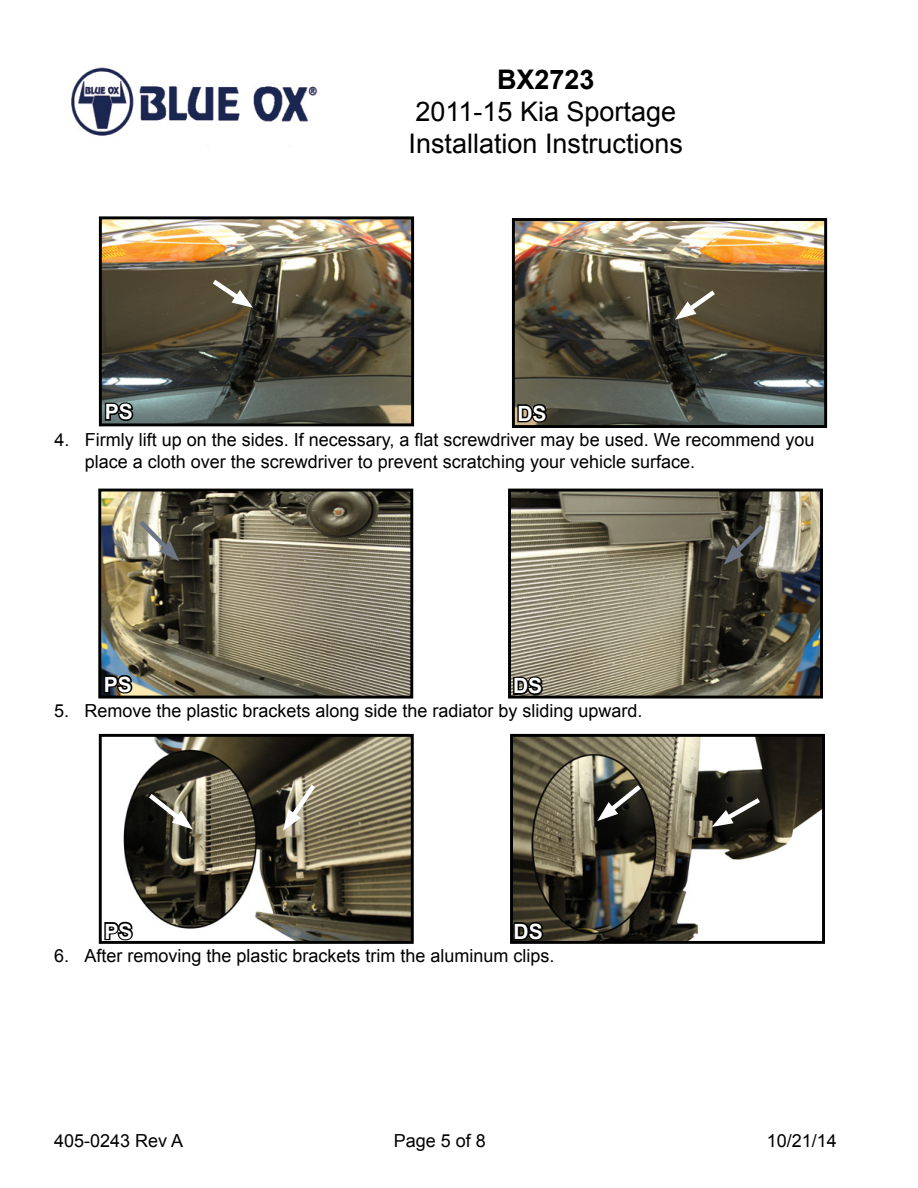
<style>
.page{position:relative;width:918px;height:1188px;background:#fff}
.page>*{position:absolute;margin:0;border:0;box-sizing:border-box;transform-origin:0 0}
.t1{font:27px/32.4px "Arial";color:#000}
.t2{font:700 27px "Arial";color:#000}
.t3{font:700 21px "Arial";color:#fff}
.t4{font:18px/21.6px "Arial";color:#000}
</style>
<div class="page">
<img style="left:71px;top:67px;width:247px;height:80px">
<img style="left:516px;top:222px;width:307px;height:202px">
<div style="left:512px;top:218px;width:315px;height:210px;border:3px solid #000"></div>
<img style="left:103px;top:220px;width:307px;height:202px">
<div style="left:99px;top:216px;width:315px;height:210px;border:3px solid #000"></div>
<svg style="left:103px;top:400px;width:33px;height:22px"></svg>
<svg style="left:516px;top:402px;width:33px;height:22px"></svg>
<svg style="left:208px;top:275px;width:45px;height:33px"></svg>
<svg style="left:675px;top:286px;width:45px;height:34px"></svg>
<img style="left:512px;top:493px;width:307px;height:202px">
<div style="left:508px;top:489px;width:315px;height:210px;border:3px solid #000"></div>
<img style="left:102px;top:493px;width:307px;height:202px">
<div style="left:98px;top:489px;width:315px;height:210px;border:3px solid #000"></div>
<svg style="left:135px;top:516px;width:44px;height:45px;background:#8a897c"></svg>
<svg style="left:724px;top:520px;width:44px;height:45px;background:#5a5a52"></svg>
<svg style="left:512px;top:674px;width:33px;height:23px"></svg>
<svg style="left:102px;top:673px;width:33px;height:22px"></svg>
<img style="left:514px;top:738px;width:307px;height:202px">
<div style="left:510px;top:734px;width:315px;height:210px;border:3px solid #000"></div>
<img style="left:123px;top:738px;width:287px;height:202px">
<div style="left:99px;top:734px;width:315px;height:210px;border:3px solid #000"></div>
<svg style="left:512px;top:920px;width:34px;height:22px"></svg>
<svg style="left:103px;top:919px;width:32px;height:23px"></svg>
<svg style="left:283px;top:780px;width:37px;height:51px;background:#a29c89"></svg>
<svg style="left:144px;top:789px;width:49px;height:40px;background:#636155"></svg>
<svg style="left:597px;top:781px;width:49px;height:40px;background:#43423c"></svg>
<svg style="left:712px;top:794px;width:53px;height:33px;background:#42413d"></svg>
<h1 class="t2" style="left:497px;top:61px;width:99px">BX2723</h1>
<h1 class="t1" style="left:409px;top:96px;width:276px">2011-15 Kia Sportage<br>Installation Instructions</h1>
<p class="t3" style="left:105px;top:398px;width:30px">PS</p>
<p class="t3" style="left:517px;top:399px;width:31px">DS</p>
<p class="t4" style="left:85px;top:429px;width:731px;text-indent:-30px">4. Firmly lift up on the sides. If necessary, a flat screwdriver may be used. We recommend you place a cloth over the screwdriver to prevent scratching your vehicle surface.</p>
<p class="t3" style="left:104px;top:670px;width:30px">PS</p>
<p class="t3" style="left:513px;top:672px;width:31px">DS</p>
<p class="t4" style="left:54px;top:700px;width:590px">5. Remove the plastic brackets along side the radiator by sliding upward.</p>
<p class="t3" style="left:104px;top:917px;width:30px">PS</p>
<p class="t3" style="left:514px;top:917px;width:31px">DS</p>
<p class="t4" style="left:54px;top:945px;width:502px">6. After removing the plastic brackets trim the aluminum clips.</p>
<p class="t4" style="left:54px;top:1130px;width:131px">405-0243 Rev A</p>
<p class="t4" style="left:394px;top:1130px;width:94px">Page 5 of 8</p>
<p class="t4" style="left:767px;top:1130px;width:72px">10/21/14</p>
</div>
